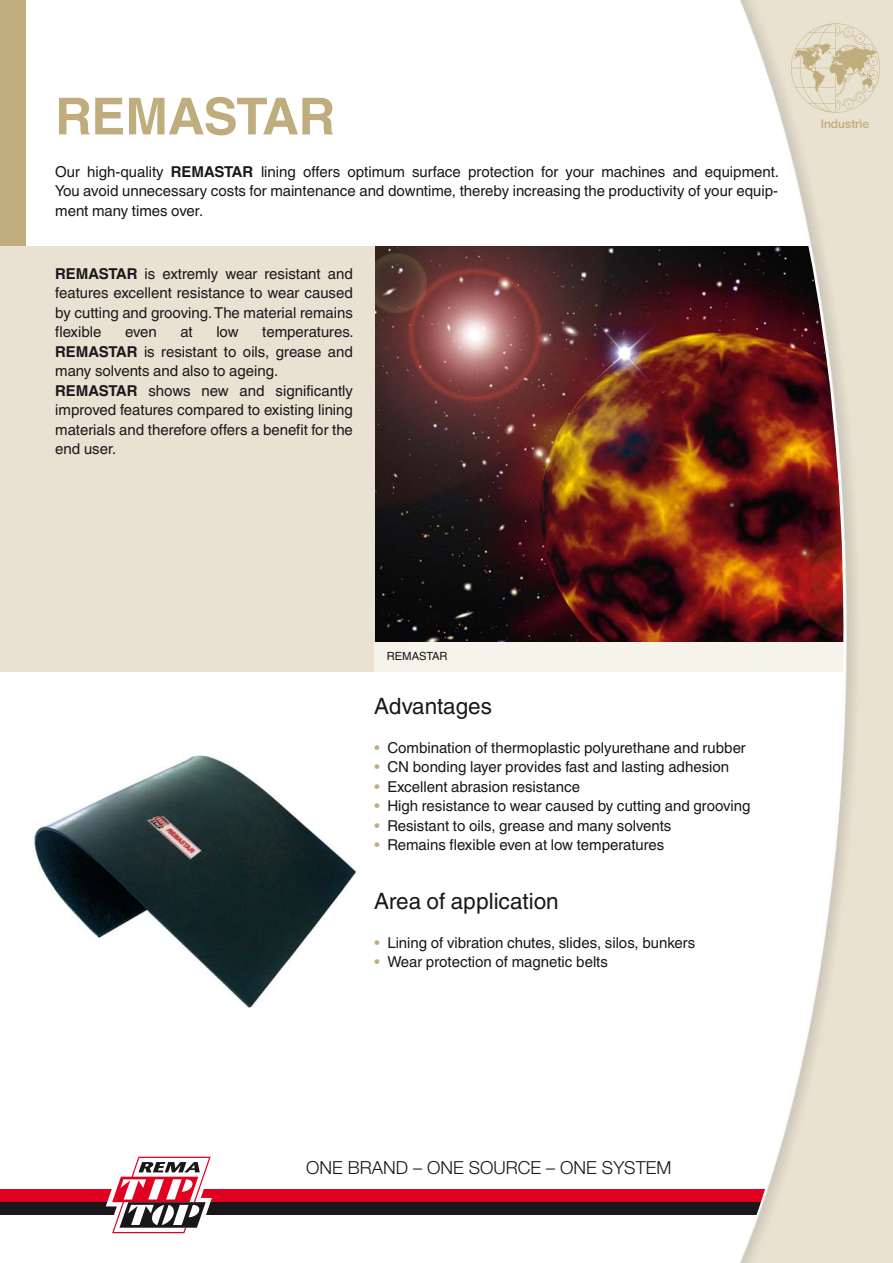
<style>
.page{position:relative;width:893px;height:1263px;background:#fff}
.page>*{position:absolute;margin:0;border:0;box-sizing:border-box;transform-origin:0 0}
.t1{font:700 51px "Helvetica World";color:#c0ad7d}
.t2{font:22.5px "Helvetica World";color:#1a171b}
.t3{font:300 18px "Helvetica Neue";color:#1a171b}
.t4{font:15px/19.5px "Helvetica World";color:#1a171b;text-align:justify}
.t5{font:500 12px "Helvetica Neue";color:#c0ad7d}
.t6{font:11.25px "Helvetica World";color:#1a171b}
.s1{font-family:"Helvetica World Bold OTF"}
.s2{font-weight:700}
.s3{color:#c0ad7d}
</style>
<div class="page">
<img style="left:32px;top:755px;width:325px;height:253px">
<img style="left:374px;top:247px;width:363px;height:395px">
<div style="left:0;top:0;width:26px;height:247px;background:#c0ad7d"></div>
<div style="left:0;top:247px;width:374px;height:425px;background:#e9e1d1"></div>
<div style="left:374px;top:642px;width:476px;height:30px;background:#f6f3eb"></div>
<div style="left:0;top:1202px;width:893px;height:13px;background:#1a171b"></div>
<div style="left:0;top:1189px;width:893px;height:13px;background:#e20020"></div>
<svg style="left:106px;top:1156px;width:106px;height:78px"></svg>
<img style="left:737px;top:0;width:156px;height:1263px">
<svg style="left:791px;top:23px;width:89px;height:90px;background:#dfd5bb"></svg>
<h1 class="t1" style="left:55px;top:98px;width:281px">REMASTAR</h1>
<p class="t4" style="left:55px;top:163px;width:725px">Our high-quality <span class="s1">REMASTAR</span> lining offers optimum surface protection for your machines and equipment.<br>You avoid unnecessary costs for maintenance and downtime, thereby increasing the productivity of your equip&shy;ment many times over.</p>
<p class="t4" style="left:55px;top:265px;width:299px"><span class="s2">REMASTAR</span> is extremly wear resistant and features excellent resistance to wear caused by cutting and grooving. The material remains flexible</p>
<p class="t4" style="left:125px;top:324px;width:33px">even</p>
<p class="t4" style="left:180px;top:324px;width:14px">at</p>
<p class="t4" style="left:216px;top:324px;width:24px">low</p>
<p class="t4" style="left:55px;top:324px;width:300px;text-align:left;text-indent:207px">temperatures.<br><span class="s2">REMASTAR</span> is resistant to oils, grease and many solvents and also to ageing.<br><span class="s2">REMASTAR</span> shows new and significantly improved features compared to existing lining materials and therefore offers a benefit for the end user.</p>
<p class="t5" style="left:821px;top:119px;width:50px">Industrie</p>
<p class="t6" style="left:387px;top:652px;width:62px">REMASTAR</p>
<h2 class="t2" style="left:374px;top:697px;width:119px">Advantages</h2>
<p class="t4" style="left:374px;top:739px;width:373px"><span class="s3">•</span> Combination of thermoplastic polyurethane and rubber</p>
<p class="t4" style="left:374px;top:758px;width:356px"><span class="s3">•</span> CN bonding layer provides fast and lasting adhesion</p>
<p class="t4" style="left:374px;top:778px;width:207px"><span class="s3">•</span> Excellent abrasion resistance</p>
<p class="t4" style="left:374px;top:797px;width:378px"><span class="s3">•</span> High resistance to wear caused by cutting and grooving</p>
<p class="t4" style="left:374px;top:817px;width:299px"><span class="s3">•</span> Resistant to oils, grease and many solvents</p>
<p class="t4" style="left:374px;top:836px;width:292px"><span class="s3">•</span> Remains flexible even at low temperatures</p>
<h2 class="t2" style="left:374px;top:892px;width:186px">Area of application</h2>
<p class="t4" style="left:374px;top:934px;width:323px"><span class="s3">•</span> Lining of vibration chutes, slides, silos, bunkers</p>
<p class="t4" style="left:374px;top:953px;width:235px"><span class="s3">•</span> Wear protection of magnetic belts</p>
<p class="t3" style="left:306px;top:1161px;width:367px">ONE BRAND – ONE SOURCE – ONE SYSTEM</p>
</div>
